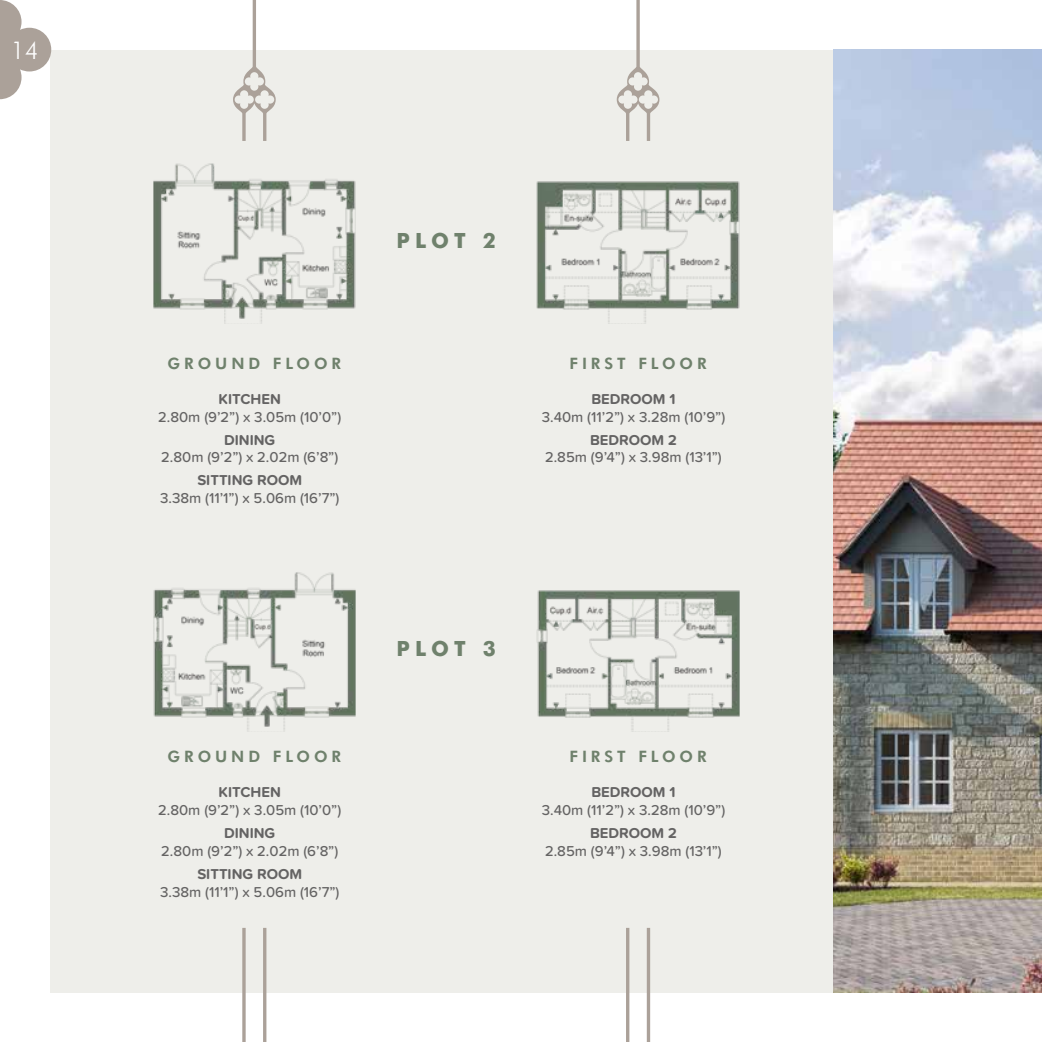
<style>
.page{position:relative;width:1042px;height:1042px;background:#fff}
.page>*{position:absolute;margin:0;border:0;box-sizing:border-box;transform-origin:0 0}
.t1{font:300 24.5px "Futura BT";color:#fff}
.t2{font:700 21px "Futura BT";letter-spacing:.23em;color:#6f816c}
.t3{font:800 15.75px "Futura BT";letter-spacing:.25em;color:#6f816c}
.t4{font:500 14.88px "Proxima Soft";color:#646363}
.t5{font:700 14.88px "Proxima Soft";color:#646363}
</style>
<div class="page">
<div style="left:50px;top:50px;width:783px;height:942px;background:#eeeeea"></div>
<img style="left:833px;top:50px;width:209px;height:942px">
<svg style="left:0;top:0;width:51px;height:99px"></svg>
<svg style="left:617px;top:0;width:42px;height:141px"></svg>
<svg style="left:233px;top:0;width:43px;height:141px"></svg>
<img style="left:153px;top:164px;width:202px;height:159px">
<hr style="left:647px;top:928px;width:3px;height:114px;background:#aba199">
<hr style="left:626px;top:928px;width:3px;height:114px;background:#aba199">
<hr style="left:263px;top:928px;width:3px;height:114px;background:#aba199">
<svg style="left:242px;top:928px;width:4px;height:114px"></svg>
<img style="left:537px;top:181px;width:202px;height:142px">
<img style="left:153px;top:572px;width:202px;height:159px">
<img style="left:537px;top:590px;width:202px;height:141px">
<h1 class="t1" style="left:11px;top:35px;width:30px">14</h1>
<p class="t3" style="left:168px;top:354px;width:175px">GROUND FLOOR</p>
<p class="t5" style="left:219px;top:388px;width:64px">KITCHEN</p>
<p class="t4" style="left:158px;top:406px;width:185px">2.80m (9’2”) x 3.05m (10’0”)</p>
<p class="t5" style="left:224px;top:428px;width:53px">DINING</p>
<p class="t4" style="left:161px;top:446px;width:178px">2.80m (9’2”) x 2.02m (6’8”)</p>
<p class="t5" style="left:197px;top:469px;width:106px">SITTING ROOM</p>
<p class="t4" style="left:160px;top:487px;width:181px">3.38m (11’1”) x 5.06m (16’7”)</p>
<h2 class="t2" style="left:396px;top:228px;width:101px">PLOT 2</h2>
<p class="t3" style="left:569px;top:354px;width:138px">FIRST FLOOR</p>
<p class="t5" style="left:591px;top:388px;width:86px">BEDROOM 1</p>
<p class="t4" style="left:542px;top:405px;width:185px">3.40m (11’2”) x 3.28m (10’9”)</p>
<p class="t5" style="left:590px;top:428px;width:88px">BEDROOM 2</p>
<p class="t4" style="left:545px;top:446px;width:178px">2.85m (9’4”) x 3.98m (13’1”)</p>
<h2 class="t2" style="left:396px;top:636px;width:101px">PLOT 3</h2>
<p class="t3" style="left:168px;top:747px;width:175px">GROUND FLOOR</p>
<p class="t3" style="left:569px;top:747px;width:138px">FIRST FLOOR</p>
<p class="t5" style="left:219px;top:781px;width:64px">KITCHEN</p>
<p class="t4" style="left:158px;top:799px;width:185px">2.80m (9’2”) x 3.05m (10’0”)</p>
<p class="t5" style="left:224px;top:822px;width:53px">DINING</p>
<p class="t4" style="left:161px;top:840px;width:178px">2.80m (9’2”) x 2.02m (6’8”)</p>
<p class="t5" style="left:197px;top:862px;width:106px">SITTING ROOM</p>
<p class="t4" style="left:160px;top:880px;width:181px">3.38m (11’1”) x 5.06m (16’7”)</p>
<p class="t5" style="left:591px;top:781px;width:86px">BEDROOM 1</p>
<p class="t4" style="left:542px;top:799px;width:185px">3.40m (11’2”) x 3.28m (10’9”)</p>
<p class="t5" style="left:590px;top:822px;width:88px">BEDROOM 2</p>
<p class="t4" style="left:545px;top:840px;width:178px">2.85m (9’4”) x 3.98m (13’1”)</p>
</div>
